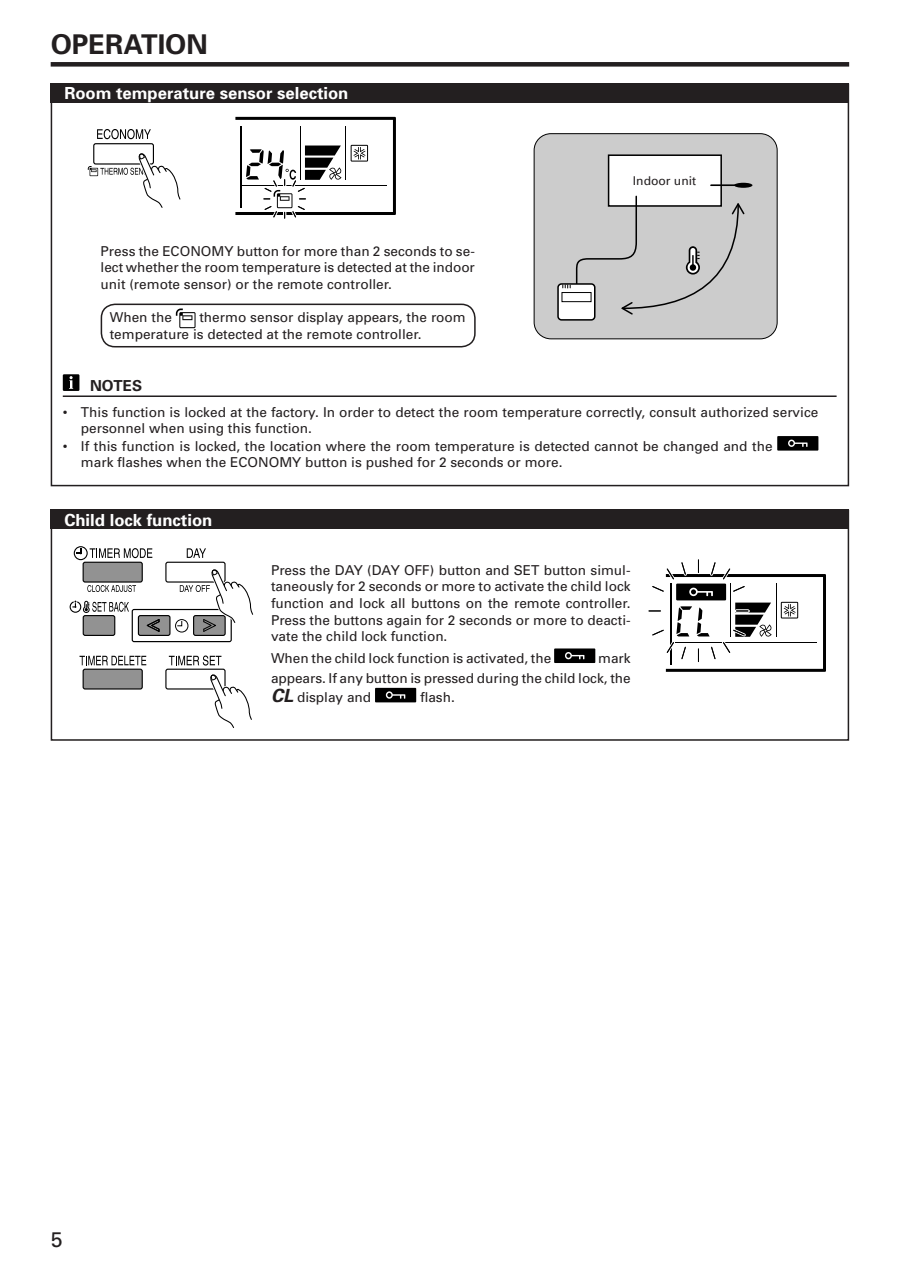
<style>
.page{position:relative;width:900px;height:1272px;background:#fff}
.page>*{position:absolute;margin:0;border:0;box-sizing:border-box;transform-origin:0 0}
.t1{font:700 27.3px "Univers";color:#231f20}
.t2{font:21.18px "Univers";color:#231f20}
.t3{font:700 16.62px "Univers";color:#fff}
.t4{font:700 15.05px "Univers";color:#231f20}
.t5{font:13.65px/16.6px "Univers";color:#231f20;text-align:justify}
.t6{font:12.08px "Univers";color:#231f20}
.s1{font-weight:700;font-style:italic;font-size:18.2px}
</style>
<div class="page">
<div style="left:51px;top:62px;width:798px;height:5px;background:#231f20"></div>
<svg style="left:235px;top:117px;width:161px;height:102px"></svg>
<div style="left:534px;top:134px;width:243px;height:205px;background:#ccc;border-radius:17px"></div>
<div style="left:533px;top:133px;width:244px;height:206px;border:1px solid #000;border-radius:17px"></div>
<div style="left:608px;top:155px;width:113px;height:51px;background:#fff"></div>
<div style="left:608px;top:154px;width:114px;height:53px;border:2px solid #000"></div>
<div style="left:734px;top:183px;width:18px;height:5px;background:#000;border-radius:50%"></div>
<hr style="left:711px;top:184px;width:25px;height:2px;background:#000">
<div style="left:558px;top:284px;width:36px;height:36px;background:#fff;border-radius:3px"></div>
<div style="left:557px;top:283px;width:38px;height:37px;border:2px solid #000;border-radius:3px"></div>
<svg style="left:562px;top:195px;width:183px;height:121px"></svg>
<div style="left:101px;top:303px;width:374px;height:44px;border:2px solid #231f20;border-radius:14px"></div>
<svg style="left:648px;top:559px;width:178px;height:113px"></svg>
<div style="left:554px;top:648px;width:41px;height:15px;background:#000"></div>
<svg style="left:565px;top:652px;width:19px;height:7px"></svg>
<div style="left:375px;top:688px;width:41px;height:14px;background:#000"></div>
<svg style="left:386px;top:691px;width:19px;height:7px"></svg>
<svg style="left:176px;top:308px;width:19px;height:20px"></svg>
<hr style="left:63px;top:395px;width:773px;height:2px;background:#231f20">
<div style="left:63px;top:374px;width:16px;height:17px;background:#000"></div>
<svg style="left:69px;top:376px;width:4px;height:13px"></svg>
<div style="left:777px;top:436px;width:41px;height:14px;background:#000"></div>
<svg style="left:788px;top:439px;width:19px;height:8px"></svg>
<div style="left:93px;top:143px;width:61px;height:21px;border:1px solid #000;border-radius:2px"></div>
<svg style="left:88px;top:153px;width:93px;height:55px"></svg>
<svg style="left:97px;top:129px;width:54px;height:10px"></svg>
<div style="left:83px;top:562px;width:59px;height:20px;background:#929292;border-radius:2px"></div>
<div style="left:83px;top:561px;width:60px;height:21px;border:1px solid #000;border-radius:2px"></div>
<div style="left:165px;top:561px;width:60px;height:21px;border:1px solid #000;border-radius:2px"></div>
<svg style="left:187px;top:548px;width:19px;height:10px"></svg>
<svg style="left:70px;top:568px;width:184px;height:173px"></svg>
<svg style="left:74px;top:546px;width:78px;height:14px"></svg>
<div style="left:51px;top:84px;width:798px;height:19px;background:#231f20"></div>
<div style="left:51px;top:510px;width:798px;height:19px;background:#231f20"></div>
<h1 class="t1" style="left:51px;top:35px;width:158px">OPERATION</h1>
<p class="t3" style="left:64px;top:87px;width:286px">Room temperature sensor selection</p>
<p class="t6" style="left:633px;top:176px;width:65px">Indoor unit</p>
<p class="t5" style="left:101px;top:244px;width:376px">Press the ECONOMY button for more than 2 seconds to se&shy;lect whether the room temperature is detected at the indoor unit (remote sensor) or the remote controller.</p>
<p class="t5" style="left:110px;top:310px;width:64px">When the</p>
<p class="t5" style="left:110px;top:310px;width:357px;text-indent:90px">thermo sensor display appears, the room temperature is detected at the remote controller.</p>
<p class="t4" style="left:90px;top:380px;width:54px">NOTES</p>
<p class="t5" style="left:81px;top:405px;width:739px;text-indent:-18px">• This function is locked at the factory. In order to detect the room temperature correctly, consult authorized service personnel when using this function.</p>
<p class="t5" style="left:81px;top:438px;width:693px;text-indent:-18px">• If this function is locked, the location where the room temperature is detected cannot be changed and the mark flashes when the ECONOMY button is pushed for 2 seconds or more.</p>
<p class="t3" style="left:64px;top:513px;width:150px">Child lock function</p>
<p class="t5" style="left:271px;top:562px;width:361px">Press the DAY (DAY OFF) button and SET button simul&shy;taneously for 2 seconds or more to activate the child lock function and lock all buttons on the remote controller.<br>Press the buttons again for 2 seconds or more to deacti&shy;vate the child lock function.</p>
<p class="t5" style="left:271px;top:651px;width:282px">When the child lock function is activated, the</p>
<p class="t5" style="left:271px;top:649px;width:361px;line-height:19.6px;text-indent:327px">mark appears. If any button is pressed during the child lock, the <span class="s1">CL</span> display and</p>
<p class="t5" style="left:420px;top:690px;width:36px">flash.</p>
<h2 class="t2" style="left:51px;top:1231px;width:13px">5</h2>
</div>
